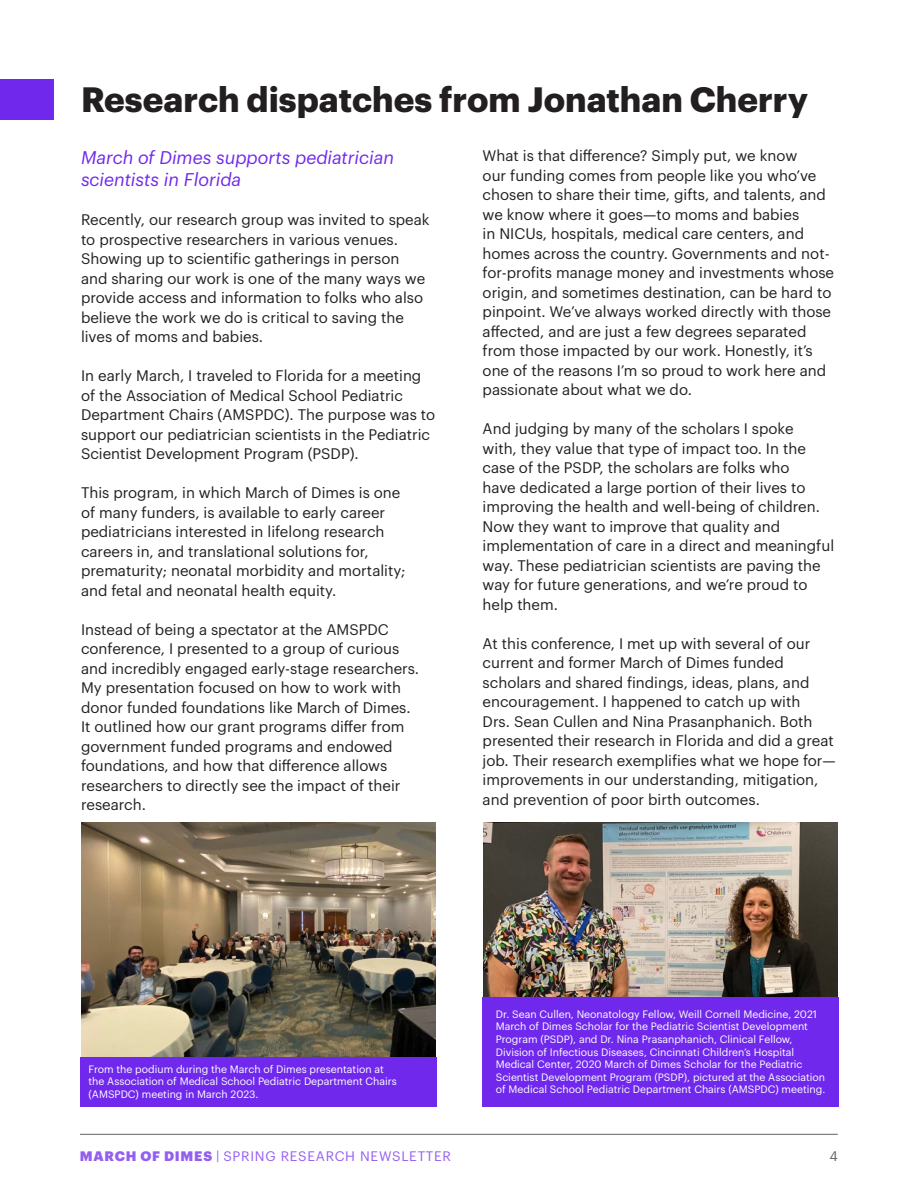
<style>
.page{position:relative;width:918px;height:1188px;background:#fff}
.page>*{position:absolute;margin:0;border:0;box-sizing:border-box;transform-origin:0 0}
.t1{font:700 34.5px "Graphik";color:#231f20}
.t2{font:italic 18px/22.5px "Graphik";color:#7029ec}
.t3{font:15px/19.5px "Graphik";color:#231f20}
.t4{font:13.5px "Graphik";letter-spacing:.055em;color:#945ff1}
.t5{font:13.5px "Graphik";color:#636366}
.t6{font:10.5px/12.6px "Graphik";color:#fff}
.s1{font-weight:900}
</style>
<div class="page">
<hr style="left:80px;top:1134px;width:758px;height:1px;background:#636366">
<div style="left:0;top:80px;width:54px;height:40px;background:#7029ec"></div>
<img style="left:81px;top:823px;width:354px;height:235px">
<div style="left:80px;top:1058px;width:356px;height:49px;background:#7029ec"></div>
<img style="left:484px;top:823px;width:354px;height:175px">
<div style="left:483px;top:998px;width:356px;height:109px;background:#7029ec"></div>
<p class="t1" style="left:81px;top:73px;width:729px">Research dispatches from Jonathan Cherry</p>
<p class="t3" style="left:483px;top:145px;width:353px">What is that difference? Simply put, we know<br>our funding comes from people like you who’ve chosen to share their time, gifts, and talents, and we know where it goes—to moms and babies<br>in NICUs, hospitals, medical care centers, and homes across the country. Governments and not&shy;for-profits manage money and investments whose origin, and sometimes destination, can be hard to pinpoint. We’ve always worked directly with those affected, and are just a few degrees separated from those impacted by our work. Honestly, it’s one of the reasons I’m so proud to work here and passionate about what we do.</p>
<p class="t3" style="left:483px;top:418px;width:353px">And judging by many of the scholars I spoke<br>with, they value that type of impact too. In the case of the PSDP, the scholars are folks who<br>have dedicated a large portion of their lives to improving the health and well-being of children.<br>Now they want to improve that quality and implementation of care in a direct and meaningful way. These pediatrician scientists are paving the way for future generations, and we’re proud to help them.</p>
<p class="t3" style="left:483px;top:632px;width:355px">At this conference, I met up with several of our current and former March of Dimes funded scholars and shared findings, ideas, plans, and encouragement. I happened to catch up with<br>Drs. Sean Cullen and Nina Prasanphanich. Both presented their research in Florida and did a great job. Their research exemplifies what we hope for— improvements in our understanding, mitigation, and prevention of poor birth outcomes.</p>
<p class="t2" style="left:81px;top:144px;width:315px">March of Dimes supports pediatrician scientists in Florida</p>
<p class="t3" style="left:81px;top:209px;width:350px">Recently, our research group was invited to speak to prospective researchers in various venues.<br>Showing up to scientific gatherings in person<br>and sharing our work is one of the many ways we provide access and information to folks who also believe the work we do is critical to saving the lives of moms and babies.</p>
<p class="t3" style="left:81px;top:365px;width:356px">In early March, I traveled to Florida for a meeting of the Association of Medical School Pediatric Department Chairs (AMSPDC). The purpose was to support our pediatrician scientists in the Pediatric Scientist Development Program (PSDP).</p>
<p class="t3" style="left:81px;top:482px;width:326px">This program, in which March of Dimes is one of many funders, is available to early career pediatricians interested in lifelong research careers in, and translational solutions for, prematurity; neonatal morbidity and mortality; and fetal and neonatal health equity.</p>
<p class="t3" style="left:81px;top:618px;width:340px">Instead of being a spectator at the AMSPDC conference, I presented to a group of curious and incredibly engaged early-stage researchers.<br>My presentation focused on how to work with donor funded foundations like March of Dimes.<br>It outlined how our grant programs differ from government funded programs and endowed foundations, and how that difference allows researchers to directly see the impact of their research.</p>
<p class="t6" style="left:89px;top:1062px;width:310px">From the podium during the March of Dimes presentation at the Association of Medical School Pediatric Department Chairs (AMSPDC) meeting in March 2023.</p>
<p class="t6" style="left:496px;top:1007px;width:331px">Dr. Sean Cullen, Neonatology Fellow, Weill Cornell Medicine, 2021<br>March of Dimes Scholar for the Pediatric Scientist Development Program (PSDP), and Dr. Nina Prasanphanich, Clinical Fellow, Division of Infectious Diseases, Cincinnati Children’s Hospital Medical Center, 2020 March of Dimes Scholar for the Pediatric Scientist Development Program (PSDP), pictured at the Association of Medical School Pediatric Department Chairs (AMSPDC) meeting.</p>
<p class="t4" style="left:80px;top:1146px;width:373px"><span class="s1">MARCH OF DIMES</span> | SPRING RESEARCH NEWSLETTER</p>
<p class="t5" style="left:829px;top:1146px;width:10px">4</p>
</div>
